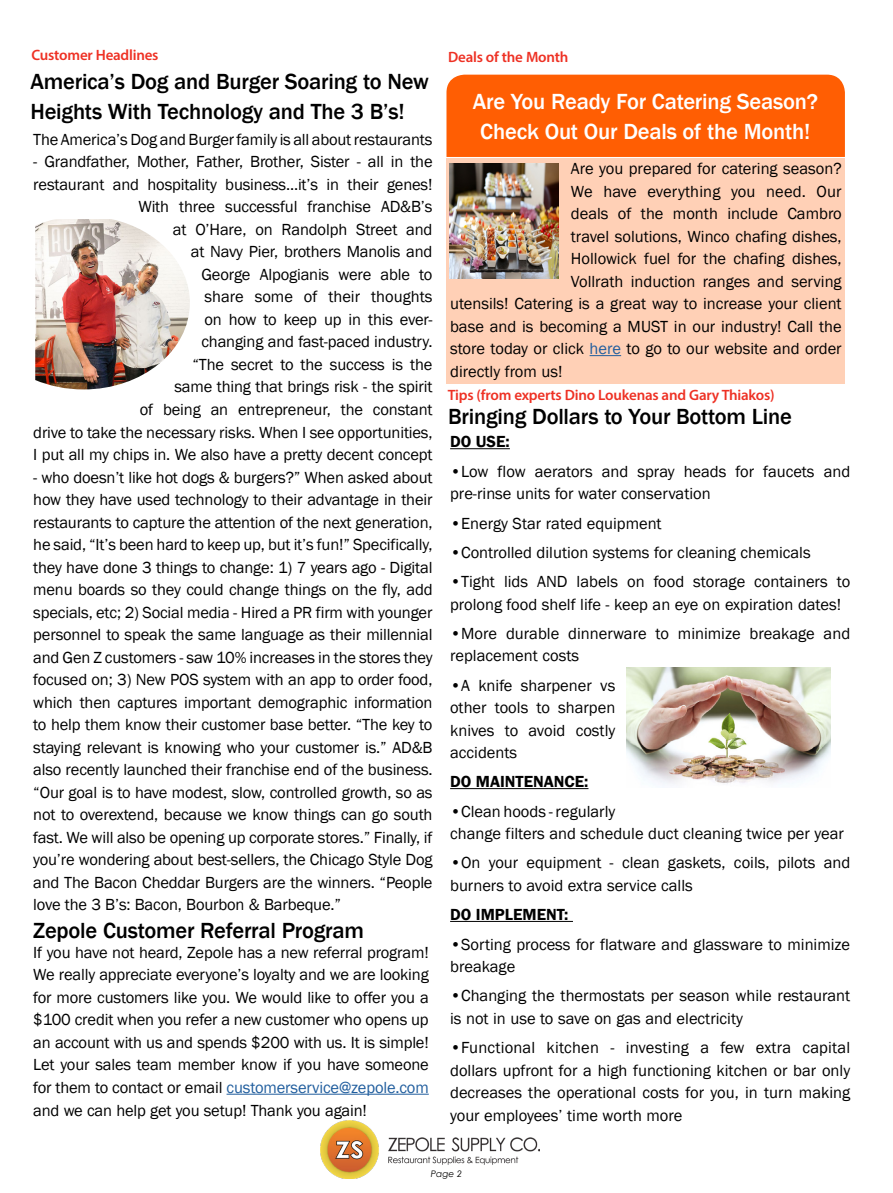
<style>
.page{position:relative;width:893px;height:1193px;background:#fff}
.page>*{position:absolute;margin:0;border:0;box-sizing:border-box;transform-origin:0 0}
.t1{font:500 22.5px/30px "Franklin Gothic";letter-spacing:-.01em;color:#000}
.t2{font:500 22.5px/30px "Franklin Gothic";letter-spacing:-.01em;color:#fff;text-align:center}
.t3{font:16.5px/22.5px "Franklin Gothic";color:#000}
.t4{font:600 16.5px "Franklin Gothic";color:#000}
.t5{font:600 15px "Myriad Pro";letter-spacing:-.015em;color:#ee3124}
.t6{font:italic 9px "Century Gothic";color:#000}
.s1{color:#215e9e}
</style>
<div class="page">
<img style="left:35px;top:219px;width:155px;height:170px">
<img style="left:626px;top:668px;width:204px;height:117px">
<hr style="left:450px;top:448px;width:60px;height:1px;background:#000">
<hr style="left:450px;top:788px;width:138px;height:1px;background:#000">
<hr style="left:450px;top:921px;width:123px;height:1px;background:#000">
<div style="left:446px;top:158px;width:399px;height:225px;background:#ffd0b6"></div>
<div style="left:446px;top:75px;width:398px;height:82px;background:#ff5e03"></div>
<hr style="left:589px;top:355px;width:32px;height:1px;background:#215e9e">
<img style="left:321px;top:1120px;width:218px;height:58px">
<hr style="left:226px;top:1093px;width:203px;height:1px;background:#215e9e">
<img style="left:450px;top:164px;width:108px;height:114px">
<p class="t5" style="left:32px;top:46px;width:128px">Customer Headlines</p>
<p class="t5" style="left:448px;top:47px;width:122px">Deals of the Month</p>
<h1 class="t2" style="left:472px;top:86px;width:346px">Are You Ready For Catering Season?<br>Check Out Our Deals of the Month!</h1>
<h1 class="t1" style="left:30px;top:67px;width:400px">America’s Dog and Burger Soaring to New<br>Heights With Technology and The 3 B’s!</h1>
<p class="t3" style="left:33px;top:128px;width:400px">The America’s Dog and Burger family is all about restaurants</p>
<p class="t3" style="left:33px;top:151px;width:401px;text-align:right">- Grandfather, Mother, Father, Brother, Sister - all in the restaurant and hospitality business...it’s in their genes!<br>With three successful franchise AD&amp;B’s<br>at O’Hare, on Randolph Street and<br>at Navy Pier, brothers Manolis and<br>George Alpogianis were able to<br>share some of their thoughts<br>on how to keep up in this ever-<br>changing and fast-paced industry.<br>“The secret to the success is the<br>same thing that brings risk - the spirit<br>of being an entrepreneur, the constant<br>drive to take the necessary risks. When I see opportunities, I put all my chips in. We also have a pretty decent concept</p>
<p class="t3" style="left:33px;top:466px;width:401px;text-align:justify">- who doesn’t like hot dogs &amp; burgers?” When asked about how they have used technology to their advantage in their restaurants to capture the attention of the next generation, he said, “It’s been hard to keep up, but it’s fun!” Specifically, they have done 3 things to change: 1) 7 years ago - Digital menu boards so they could change things on the fly, add specials, etc; 2) Social media - Hired a PR firm with younger personnel to speak the same language as their millennial and Gen Z customers - saw 10% increases in the stores they focused on; 3) New POS system with an app to order food, which then captures important demographic information to help them know their customer base better. “The key to staying relevant is knowing who your customer is.” AD&amp;B also recently launched their franchise end of the business. “Our goal is to have modest, slow, controlled growth, so as not to overextend, because we know things can go south fast. We will also be opening up corporate stores.” Finally, if you’re wondering about best-sellers, the Chicago Style Dog and The Bacon Cheddar Burgers are the winners. “People love the 3 B’s: Bacon, Bourbon &amp; Barbeque.”</p>
<p class="t3" style="left:571px;top:158px;width:272px">Are you prepared for catering season?</p>
<p class="t3" style="left:571px;top:180px;width:272px">We have everything you need. Our</p>
<p class="t3" style="left:571px;top:203px;width:272px">deals of the month include Cambro</p>
<p class="t3" style="left:571px;top:225px;width:272px">travel solutions, Winco chafing dishes,</p>
<p class="t3" style="left:571px;top:248px;width:272px">Hollowick fuel for the chafing dishes,</p>
<p class="t3" style="left:571px;top:270px;width:272px">Vollrath induction ranges and serving</p>
<p class="t3" style="left:450px;top:293px;width:393px">utensils! Catering is a great way to increase your client</p>
<p class="t3" style="left:450px;top:315px;width:393px">base and is becoming a MUST in our industry! Call the</p>
<p class="t3" style="left:450px;top:338px;width:393px">store today or click <span class="s1">here</span> to go to our website and order</p>
<p class="t3" style="left:450px;top:360px;width:114px">directly from us!</p>
<p class="t5" style="left:448px;top:385px;width:328px">Tips (from experts Dino Loukenas and Gary Thiakos)</p>
<h1 class="t1" style="left:448px;top:402px;width:345px">Bringing Dollars to Your Bottom Line</h1>
<p class="t4" style="left:450px;top:432px;width:61px">DO USE:</p>
<p class="t3" style="left:450px;top:460px;width:401px">•Low flow aerators and spray heads for faucets and pre-rinse units for water conservation</p>
<p class="t3" style="left:450px;top:512px;width:213px">•Energy Star rated equipment</p>
<p class="t3" style="left:450px;top:541px;width:362px">•Controlled dilution systems for cleaning chemicals</p>
<p class="t3" style="left:450px;top:570px;width:401px">•Tight lids AND labels on food storage containers to prolong food shelf life - keep an eye on expiration dates!</p>
<p class="t3" style="left:450px;top:622px;width:401px">•More durable dinnerware to minimize breakage and replacement costs</p>
<p class="t3" style="left:450px;top:674px;width:167px;text-align:justify">•A knife sharpener vs other tools to sharpen knives to avoid costly accidents</p>
<p class="t4" style="left:450px;top:771px;width:140px">DO MAINTENANCE:</p>
<p class="t3" style="left:450px;top:800px;width:395px">•Clean hoods - regularly<br>change filters and schedule duct cleaning twice per year</p>
<p class="t3" style="left:450px;top:852px;width:401px">•On your equipment - clean gaskets, coils, pilots and burners to avoid extra service calls</p>
<p class="t4" style="left:450px;top:904px;width:120px">DO IMPLEMENT:</p>
<p class="t3" style="left:450px;top:933px;width:401px">•Sorting process for flatware and glassware to minimize breakage</p>
<p class="t3" style="left:450px;top:985px;width:401px">•Changing the thermostats per season while restaurant is not in use to save on gas and electricity</p>
<p class="t3" style="left:450px;top:1036px;width:401px;text-align:justify">•Functional kitchen - investing a few extra capital dollars upfront for a high functioning kitchen or bar only decreases the operational costs for you, in turn making your employees’ time worth more</p>
<h1 class="t1" style="left:33px;top:915px;width:332px">Zepole Customer Referral Program</h1>
<p class="t3" style="left:33px;top:941px;width:397px;text-align:justify">If you have not heard, Zepole has a new referral program!<br>We really appreciate everyone’s loyalty and we are looking for more customers like you. We would like to offer you a $100 credit when you refer a new customer who opens up an account with us and spends $200 with us. It is simple!<br>Let your sales team member know if you have someone for them to contact or email <span class="s1">customerservice@zepole.com </span>and we can help get you setup! Thank you again!</p>
<p class="t6" style="left:431px;top:1167px;width:33px">Page 2</p>
</div>
